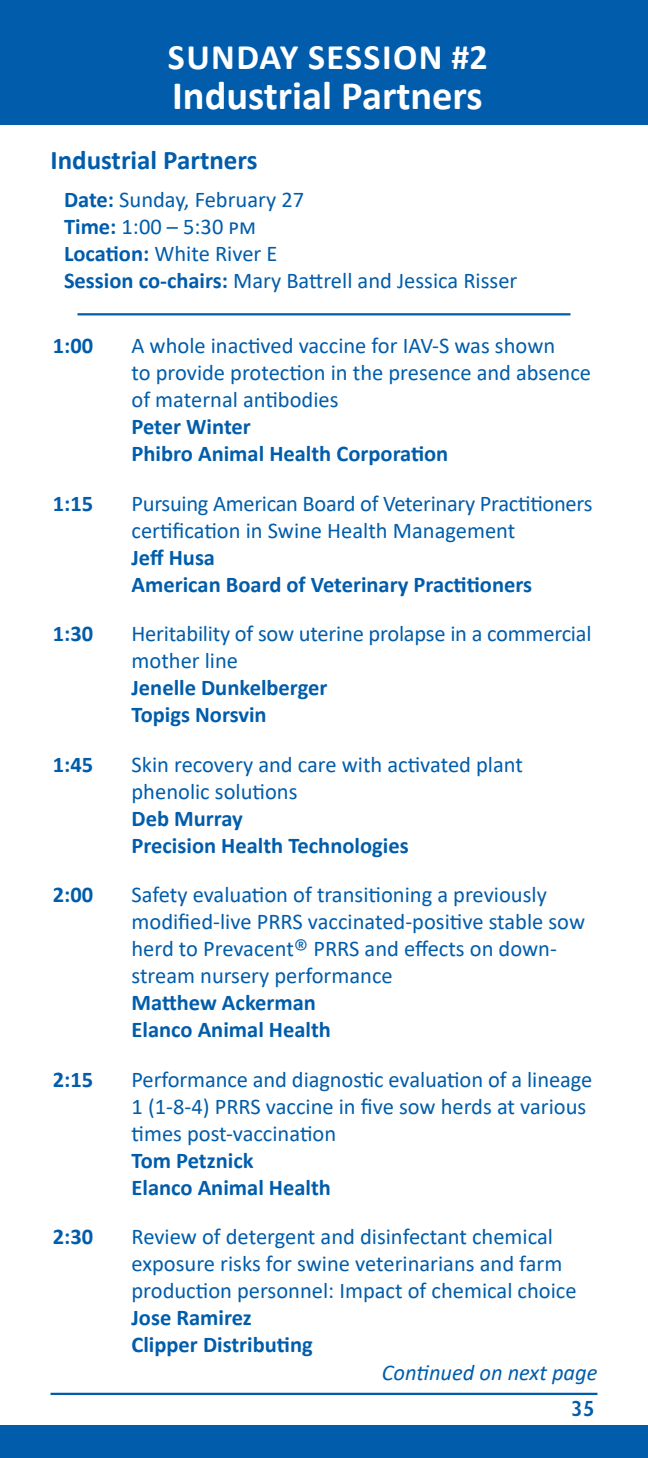
<style>
.page{position:relative;width:648px;height:1458px;background:#fff}
.page>*{position:absolute;margin:0;border:0;box-sizing:border-box;transform-origin:0 0}
.Left_Heading{font:700 40.5px "Calibri";color:#fff}
.Left_Heading-2{font:700 36px "Calibri";letter-spacing:.04em;color:#fff}
.Heading_1{font:700 27px "Calibri";color:#015dab}
.Schedule_2{font:22.5px/27px "Calibri";color:#015dab}
.Schedule_2-2{font:700 22.5px "Calibri";color:#015dab}
.Date-Time{font:22.5px "Calibri";color:#015dab}
.continued{font:italic 22.5px "Calibri";color:#015dab}
.t1{font:600 22.5px "Hypatia Sans Pro";color:#015dab}
.s1{font-weight:700}
.s2{font-family:"Fira Sans"}
</style>
<div class="page">
<div style="left:0;top:1425px;width:648px;height:33px;background:#015dab"></div>
<div style="left:0;top:0;width:648px;height:125px;background:#015dab"></div>
<hr style="left:78px;top:313px;width:492px;height:2px;background:#015dab">
<hr style="left:51px;top:1393px;width:546px;height:2px;background:#015dab">
<p class="Left_Heading-2" style="left:168px;top:31px;width:321px">SUNDAY SESSION #2</p>
<p class="Left_Heading" style="left:172px;top:67px;width:312px">Industrial Partners</p>
<p class="Heading_1" style="left:51px;top:141px;width:209px">Industrial Partners</p>
<p class="Date-Time" style="left:64px;top:184px;width:242px"><span class="s1">Date:</span> Sunday, February 27</p>
<p class="Date-Time" style="left:64px;top:211px;width:194px"><span class="s1">Time:</span> 1:00 – 5:30 pm</p>
<p class="Date-Time" style="left:64px;top:238px;width:215px"><span class="s1">Location:</span> White River E</p>
<p class="Date-Time" style="left:64px;top:265px;width:455px"><span class="s1">Session co-chairs:</span> Mary Battrell and Jessica Risser</p>
<p class="Schedule_2-2" style="left:53px;top:330px;width:42px">1:00</p>
<p class="Schedule_2" style="left:132px;top:332px;width:461px">A whole inactived vaccine for IAV-S was shown<br>to provide protection in the presence and absence of maternal antibodies</p>
<p class="Schedule_2-2" style="left:132px;top:411px;width:121px">Peter Winter</p>
<p class="Schedule_2-2" style="left:132px;top:438px;width:318px">Phibro Animal Health Corporation</p>
<p class="Schedule_2-2" style="left:53px;top:487px;width:42px">1:15</p>
<p class="Schedule_2" style="left:132px;top:489px;width:463px">Pursuing American Board of Veterinary Practitioners certification in Swine Health Management</p>
<p class="Schedule_2-2" style="left:132px;top:541px;width:85px">Jeff Husa</p>
<p class="Schedule_2-2" style="left:132px;top:568px;width:402px">American Board of Veterinary Practitioners</p>
<p class="Schedule_2-2" style="left:53px;top:618px;width:42px">1:30</p>
<p class="Schedule_2" style="left:132px;top:620px;width:462px">Heritability of sow uterine prolapse in a commercial mother line</p>
<p class="Schedule_2-2" style="left:132px;top:672px;width:197px">Jenelle Dunkelberger</p>
<p class="Schedule_2-2" style="left:132px;top:699px;width:137px">Topigs Norsvin</p>
<p class="Schedule_2-2" style="left:53px;top:748px;width:42px">1:45</p>
<p class="Schedule_2" style="left:132px;top:750px;width:393px">Skin recovery and care with activated plant phenolic solutions</p>
<p class="Schedule_2-2" style="left:132px;top:802px;width:113px">Deb Murray</p>
<p class="Schedule_2-2" style="left:132px;top:829px;width:279px">Precision Health Technologies</p>
<p class="Schedule_2-2" style="left:53px;top:879px;width:42px">2:00</p>
<p class="Schedule_2" style="left:132px;top:881px;width:455px">Safety evaluation of transitioning a previously modified-live PRRS vaccinated-positive stable sow herd to Prevacent<span class="s2">®</span> PRRS and effects on down&shy;stream nursery performance</p>
<p class="Schedule_2-2" style="left:132px;top:987px;width:186px">Matthew Ackerman</p>
<p class="Schedule_2-2" style="left:132px;top:1014px;width:201px">Elanco Animal Health</p>
<p class="Schedule_2-2" style="left:53px;top:1063px;width:42px">2:15</p>
<p class="Schedule_2" style="left:132px;top:1065px;width:462px">Performance and diagnostic evaluation of a lineage<br>1 (1-8-4) PRRS vaccine in five sow herds at various times post-vaccination</p>
<p class="Schedule_2-2" style="left:132px;top:1144px;width:124px">Tom Petznick</p>
<p class="Schedule_2-2" style="left:132px;top:1171px;width:201px">Elanco Animal Health</p>
<p class="Schedule_2-2" style="left:53px;top:1221px;width:42px">2:30</p>
<p class="Schedule_2" style="left:132px;top:1223px;width:447px">Review of detergent and disinfectant chemical exposure risks for swine veterinarians and farm production personnel: Impact of chemical choice</p>
<p class="Schedule_2-2" style="left:132px;top:1302px;width:122px">Jose Ramirez</p>
<p class="Schedule_2-2" style="left:132px;top:1329px;width:183px">Clipper Distributing</p>
<p class="continued" style="left:382px;top:1357px;width:217px">Continued on next page</p>
<p class="t1" style="left:571px;top:1393px;width:26px">35</p>
</div>
